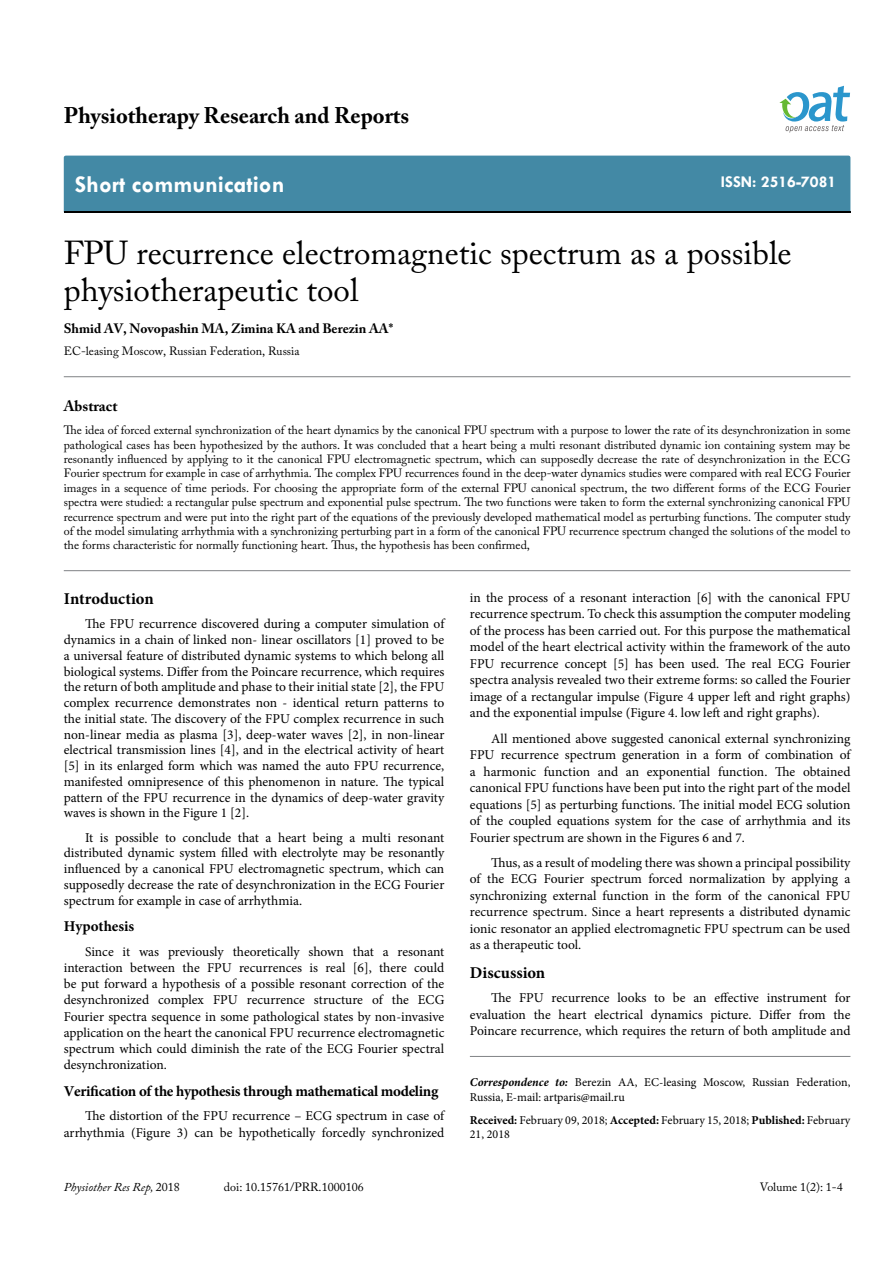
<style>
.page{position:relative;width:893px;height:1263px;background:#fff}
.page>*{position:absolute;margin:0;border:0;box-sizing:border-box;transform-origin:0 0}
.t1{font:33px/37.5px "Adobe Caslon Pro";color:#000}
.t2{font:700 24px "Tw Cen";color:#fff}
.t3{font:700 22.5px "Adobe Caslon Pro";color:#000}
.t4{font:700 16.5px "Minion Pro";color:#000}
.t5{font:700 16.5px "Tw Cen";color:#fff}
.t6{font:700 15px "Minion Pro";letter-spacing:-.02em;color:#000}
.t7{font:700 15px "Minion Pro";color:#000}
.t8{font:700 15px "Adobe Caslon Pro";color:#000}
.t9{font:13.5px/16.5px "Minion Pro";color:#000;text-align:justify}
.t10{font:700 13.5px "Adobe Caslon Pro";color:#000}
.t11{font:12px/14.4px "Adobe Caslon Pro";color:#000;text-align:justify}
.t12{font:12px/14.4px "Minion Pro";color:#000}
.t13{font:italic 12px "Adobe Caslon Pro";color:#000}
.s1{font-weight:700;font-style:italic}
.s2{font-weight:700}
.s3{font-style:normal}
</style>
<div class="page">
<div style="left:64px;top:156px;width:786px;height:56px;background:#4389a5"></div>
<svg style="left:779px;top:86px;width:71px;height:47px"></svg>
<hr style="left:64px;top:570px;width:786px;height:1px;background:#808285">
<hr style="left:64px;top:376px;width:786px;height:1px;background:#808285">
<hr style="left:470px;top:1056px;width:380px;height:1px;background:#808285">
<h3 class="t3" style="left:64px;top:102px;width:347px">Physiotherapy Research and Reports</h3>
<h2 class="t2" style="left:75px;top:170px;width:211px">Short communication</h2>
<p class="t5" style="left:721px;top:172px;width:117px">ISSN: 2516-7081</p>
<h1 class="t1" style="left:64px;top:233px;width:729px">FPU recurrence electromagnetic spectrum as a possible physiotherapeutic tool</h1>
<p class="t10" style="left:64px;top:321px;width:331px">Shmid AV, Novopashin MA, Zimina KA and Berezin AA*</p>
<p class="t11" style="left:64px;top:344px;width:237px">EC-leasing Moscow, Russian Federation, Russia</p>
<p class="t8" style="left:64px;top:397px;width:55px">Abstract</p>
<p class="t11" style="left:64px;top:423px;width:788px">The idea of forced external synchronization of the heart dynamics by the canonical FPU spectrum with a purpose to lower the rate of its desynchronization in some pathological cases has been hypothesized by the authors. It was concluded that a heart being a multi resonant distributed dynamic ion containing system may be resonantly influenced by applying to it the canonical FPU electromagnetic spectrum, which can supposedly decrease the rate of desynchronization in the ECG Fourier spectrum for example in case of arrhythmia. The complex FPU recurrences found in the deep-water dynamics studies were compared with real ECG Fourier images in a sequence of time periods. For choosing the appropriate form of the external FPU canonical spectrum, the two different forms of the ECG Fourier spectra were studied: a rectangular pulse spectrum and exponential pulse spectrum. The two functions were taken to form the external synchronizing canonical FPU recurrence spectrum and were put into the right part of the equations of the previously developed mathematical model as perturbing functions. The computer study of the model simulating arrhythmia with a synchronizing perturbing part in a form of the canonical FPU recurrence spectrum changed the solutions of the model to the forms characteristic for normally functioning heart. Thus, the hypothesis has been confirmed,</p>
<p class="t4" style="left:64px;top:587px;width:91px">Introduction</p>
<p class="t9" style="left:64px;top:616px;width:382px;line-height:15.8px;text-indent:21px">The FPU recurrence discovered during a computer simulation of dynamics in a chain of linked non- linear oscillators [1] proved to be a universal feature of distributed dynamic systems to which belong all biological systems. Differ from the Poincare recurrence, which requires the return of both amplitude and phase to their initial state [2], the FPU complex recurrence demonstrates non - identical return patterns to the initial state. The discovery of the FPU complex recurrence in such non-linear media as plasma [3], deep-water waves [2], in non-linear electrical transmission lines [4], and in the electrical activity of heart [5] in its enlarged form which was named the auto FPU recurrence, manifested omnipresence of this phenomenon in nature. The typical pattern of the FPU recurrence in the dynamics of deep-water gravity waves is shown in the Figure 1 [2].</p>
<p class="t9" style="left:64px;top:829px;width:382px;line-height:15.8px;text-indent:21px">It is possible to conclude that a heart being a multi resonant distributed dynamic system filled with electrolyte may be resonantly influenced by a canonical FPU electromagnetic spectrum, which can supposedly decrease the rate of desynchronization in the ECG Fourier spectrum for example in case of arrhythmia.</p>
<p class="t7" style="left:64px;top:916px;width:72px">Hypothesis</p>
<p class="t9" style="left:64px;top:943px;width:382px;text-indent:21px">Since it was previously theoretically shown that a resonant interaction between the FPU recurrences is real [6], there could be put forward a hypothesis of a possible resonant correction of the desynchronized complex FPU recurrence structure of the ECG Fourier spectra sequence in some pathological states by non-invasive application on the heart the canonical FPU recurrence electromagnetic spectrum which could diminish the rate of the ECG Fourier spectral desynchronization.</p>
<p class="t6" style="left:64px;top:1080px;width:376px">Verification of the hypothesis through mathematical modeling</p>
<p class="t9" style="left:64px;top:1108px;width:382px;text-align:right">The distortion of the FPU recurrence – ECG spectrum in case of arrhythmia (Figure 3) can be hypothetically forcedly synchronized</p>
<p class="t9" style="left:470px;top:589px;width:382px">in the process of a resonant interaction [6] with the canonical FPU recurrence spectrum. To check this assumption the computer modeling of the process has been carried out. For this purpose the mathematical model of the heart electrical activity within the framework of the auto FPU recurrence concept [5] has been used. The real ECG Fourier spectra analysis revealed two their extreme forms: so called the Fourier image of a rectangular impulse (Figure 4 upper left and right graphs) and the exponential impulse (Figure 4. low left and right graphs).</p>
<p class="t9" style="left:470px;top:730px;width:382px;text-indent:21px">All mentioned above suggested canonical external synchronizing FPU recurrence spectrum generation in a form of combination of a harmonic function and an exponential function. The obtained canonical FPU functions have been put into the right part of the model equations [5] as perturbing functions. The initial model ECG solution of the coupled equations system for the case of arrhythmia and its Fourier spectrum are shown in the Figures 6 and 7.</p>
<p class="t9" style="left:470px;top:854px;width:382px;text-indent:21px">Thus, as a result of modeling there was shown a principal possibility of the ECG Fourier spectrum forced normalization by applying a synchronizing external function in the form of the canonical FPU recurrence spectrum. Since a heart represents a distributed dynamic ionic resonator an applied electromagnetic FPU spectrum can be used as a therapeutic tool.</p>
<p class="t4" style="left:470px;top:961px;width:77px">Discussion</p>
<p class="t9" style="left:470px;top:990px;width:382px;text-indent:21px">The FPU recurrence looks to be an effective instrument for evaluation the heart electrical dynamics picture. Differ from the Poincare recurrence, which requires the return of both amplitude and</p>
<p class="t12" style="left:470px;top:1075px;width:382px"><span class="s1">Correspondence to:</span> Berezin AA, EC-leasing Moscow, Russian Federation,<br>Russia, E-mail: artparis@mail.ru</p>
<p class="t12" style="left:470px;top:1113px;width:382px"><span class="s2">Received:</span> February 09, 2018; <span class="s2">Accepted:</span> February 15, 2018; <span class="s2">Published:</span> February<br>21, 2018</p>
<p class="t13" style="left:64px;top:1180px;width:117px">Physiother Res Rep, <span class="s3">2018</span></p>
<p class="t11" style="left:224px;top:1180px;width:141px">doi: 10.15761/PRR.1000106</p>
<p class="t11" style="left:760px;top:1180px;width:84px">Volume 1(2): 1-4</p>
</div>
